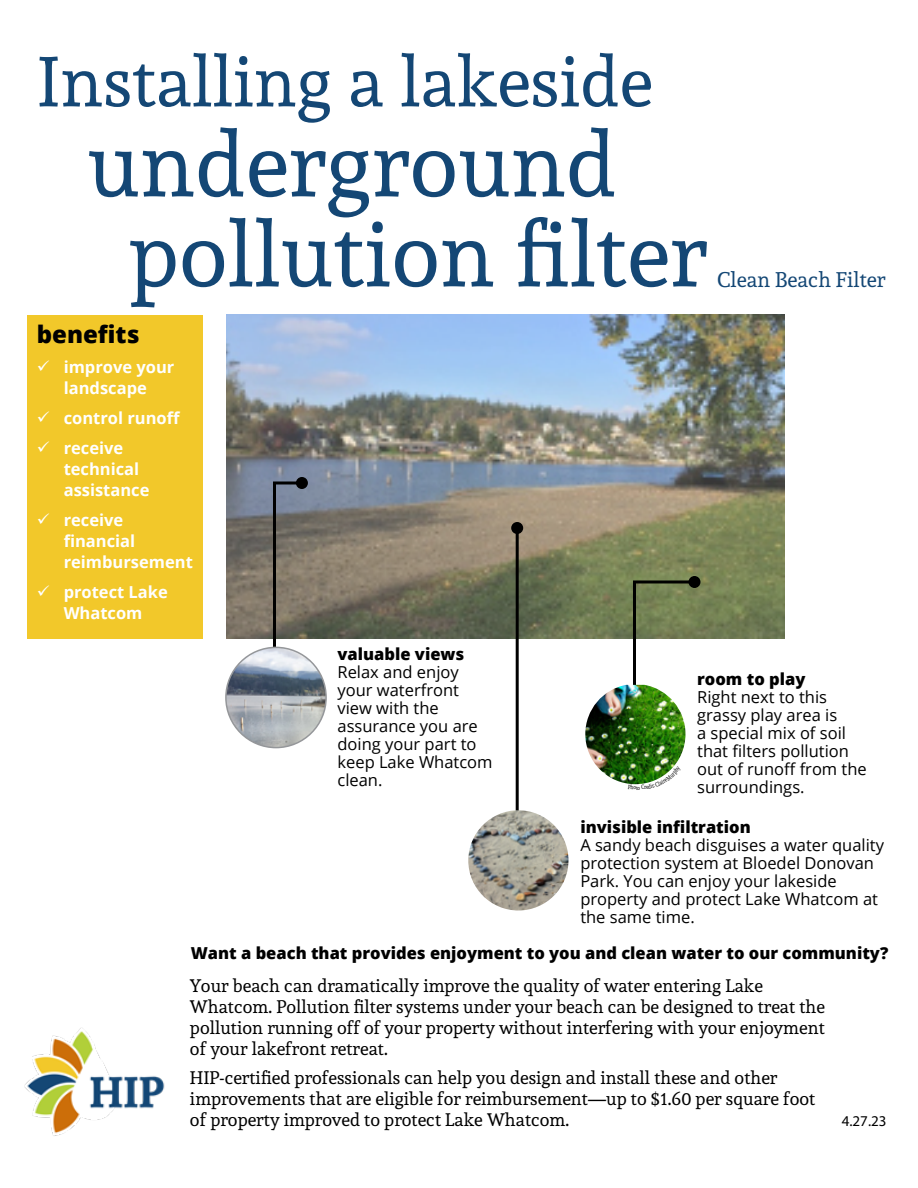
<style>
.page{position:relative;width:918px;height:1188px;background:#fff}
.page>*{position:absolute;margin:0;border:0;box-sizing:border-box;transform-origin:0 0}
.t1{font:90px/90px "Andada";color:#144775}
.t2{font:69.75px "Andada";color:#144775}
.t3{font:800 24px "Open Sans";color:#000}
.t4{font:21px "Andada";color:#144775}
.t5{font:18px/21px "Andada";color:#000}
.t6{font:16.5px/18px "Open Sans";color:#000}
.t7{font:800 16.5px "Open Sans";color:#000}
.t8{font:700 16.5px/21px "Open Sans";color:#fff}
.t9{font:15px "Myriad Pro";color:#000}
.t10{font:6px "Andada";color:#000;scale:.8 1}
</style>
<div class="page">
<img style="left:226px;top:314px;width:558px;height:324px">
<svg style="left:272px;top:480px;width:33px;height:176px;background:#75726d"></svg>
<div style="left:296px;top:477px;width:12px;height:12px;background:#000;border-radius:50%"></div>
<svg style="left:631px;top:579px;width:67px;height:106px"></svg>
<div style="left:688px;top:576px;width:12px;height:12px;background:#000;border-radius:50%"></div>
<div style="left:28px;top:315px;width:175px;height:324px;background:#f2c82a"></div>
<img style="left:226px;top:647px;width:100px;height:101px;border-radius:50px">
<div style="left:225px;top:647px;width:102px;height:101px;border:2px solid #95979a;border-radius:50%"></div>
<hr style="left:516px;top:528px;width:3px;height:300px;background:#000">
<div style="left:511px;top:522px;width:12px;height:12px;background:#000;border-radius:50%"></div>
<img style="left:468px;top:810px;width:100px;height:100px;border-radius:50px">
<img style="left:585px;top:685px;width:101px;height:99px">
<img style="left:24px;top:1028px;width:141px;height:108px">
<svg style="left:628px;top:766px;width:54px;height:19px"></svg>
<h2 class="t2" style="left:37px;top:41px;width:618px">Installing a lakeside</h2>
<h1 class="t1" style="left:129px;top:119px;width:580px;text-indent:-41px">underground pollution filter</h1>
<h3 class="t3" style="left:37px;top:316px;width:104px">benefits</h3>
<p class="t8" style="left:64px;top:356px;width:112px">improve your landscape</p>
<p class="t8" style="left:64px;top:402px;width:118px;line-height:30px">control runoff receive</p>
<p class="t8" style="left:64px;top:458px;width:87px">technical assistance</p>
<p class="t8" style="left:64px;top:509px;width:131px">receive financial reimbursement</p>
<p class="t8" style="left:64px;top:581px;width:106px">protect Lake<br>Whatcom</p>
<p class="t4" style="left:717px;top:267px;width:170px">Clean Beach Filter</p>
<p class="t7" style="left:338px;top:641px;width:128px">valuable views</p>
<p class="t6" style="left:338px;top:662px;width:157px">Relax and enjoy your waterfront view with the assurance you are doing your part to keep Lake Whatcom clean.</p>
<p class="t7" style="left:697px;top:666px;width:110px">room to play</p>
<p class="t6" style="left:697px;top:687px;width:171px">Right next to this grassy play area is<br>a special mix of soil that filters pollution out of runoff from the surroundings.</p>
<p class="t7" style="left:580px;top:814px;width:172px">invisible infiltration</p>
<p class="t6" style="left:580px;top:835px;width:305px">A sandy beach disguises a water quality protection system at Bloedel Donovan<br>Park. You can enjoy your lakeside property and protect Lake Whatcom at the same time.</p>
<p class="t10" style="left:636px;top:784px;width:4px">t</p>
<p class="t7" style="left:191px;top:940px;width:699px">Want a beach that provides enjoyment to you and clean water to our community?</p>
<p class="t5" style="left:190px;top:975px;width:637px">Your beach can dramatically improve the quality of water entering Lake Whatcom. Pollution filter systems under your beach can be designed to treat the pollution running off of your property without interfering with your enjoyment of your lakefront retreat.</p>
<p class="t5" style="left:190px;top:1067px;width:627px">HIP-certified professionals can help you design and install these and other improvements that are eligible for reimbursement—up to $1.60 per square foot of property improved to protect Lake Whatcom.</p>
<p class="t9" style="left:842px;top:1112px;width:46px">4.27.23</p>
</div>
